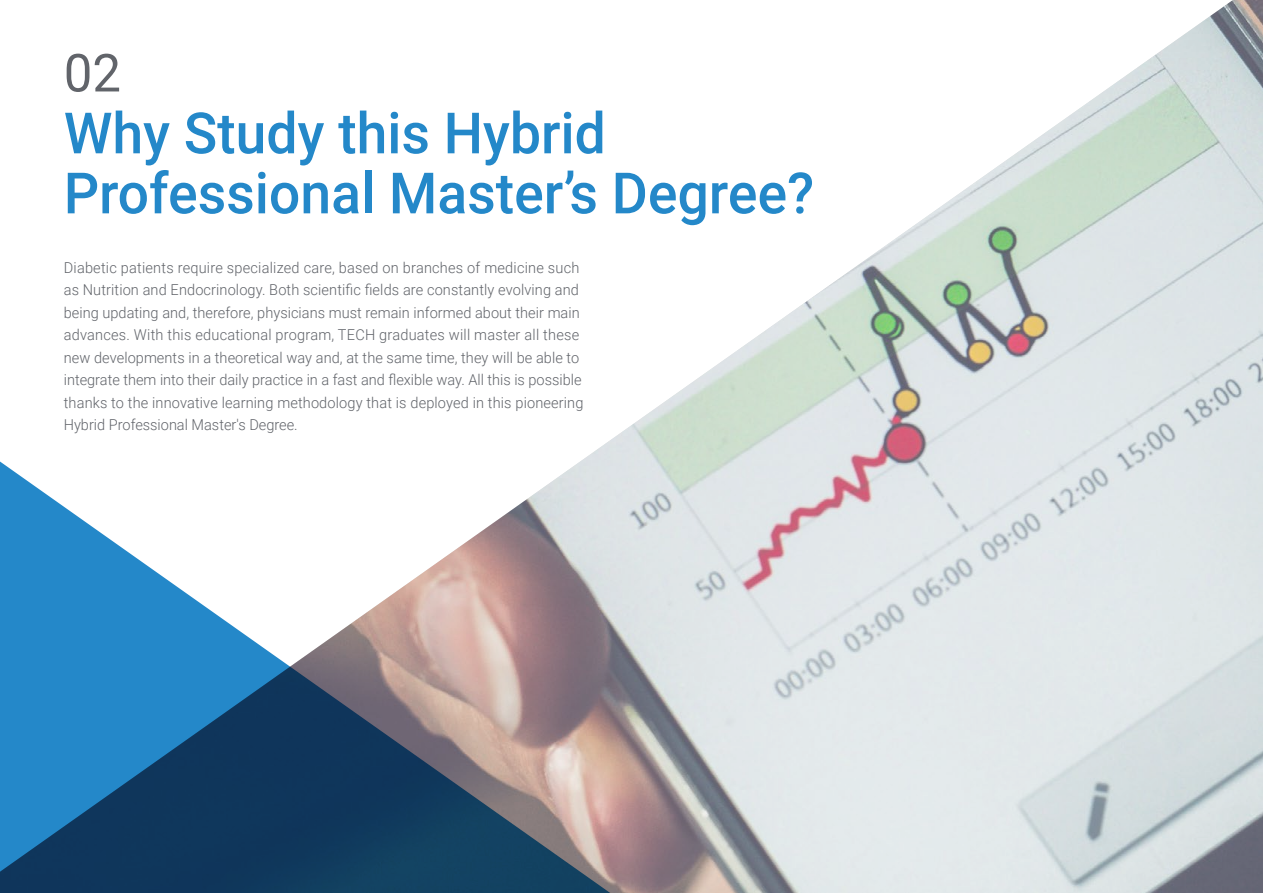
<style>
.page{position:relative;width:1263px;height:893px;background:#fff}
.page>*{position:absolute;margin:0;border:0;box-sizing:border-box;transform-origin:0 0}
.t1{font:500 57px/60px "Roboto";color:#2488c9}
.t2{font:52.5px "Roboto";color:#61646a}
.t3{font:300 15px/22.5px "Roboto";letter-spacing:.01em;color:#61646a}
</style>
<div class="page">
<img style="left:602px;top:0;width:661px;height:893px">
<svg style="left:0;top:446px;width:640px;height:447px"></svg>
<h2 class="t2" style="left:64px;top:36px;width:59px">02</h2>
<h1 class="t1" style="left:64px;top:101px;width:752px">Why Study this Hybrid<br>Professional Master’s Degree?</h1>
<p class="t3" style="left:64px;top:255px;width:521px">Diabetic patients require specialized care, based on branches of medicine such as Nutrition and Endocrinology. Both scientific fields are constantly evolving and being updating and, therefore, physicians must remain informed about their main advances. With this educational program, TECH graduates will master all these new developments in a theoretical way and, at the same time, they will be able to integrate them into their daily practice in a fast and flexible way. All this is possible thanks to the innovative learning methodology that is deployed in this pioneering Hybrid Professional Master's Degree.</p>
</div>
